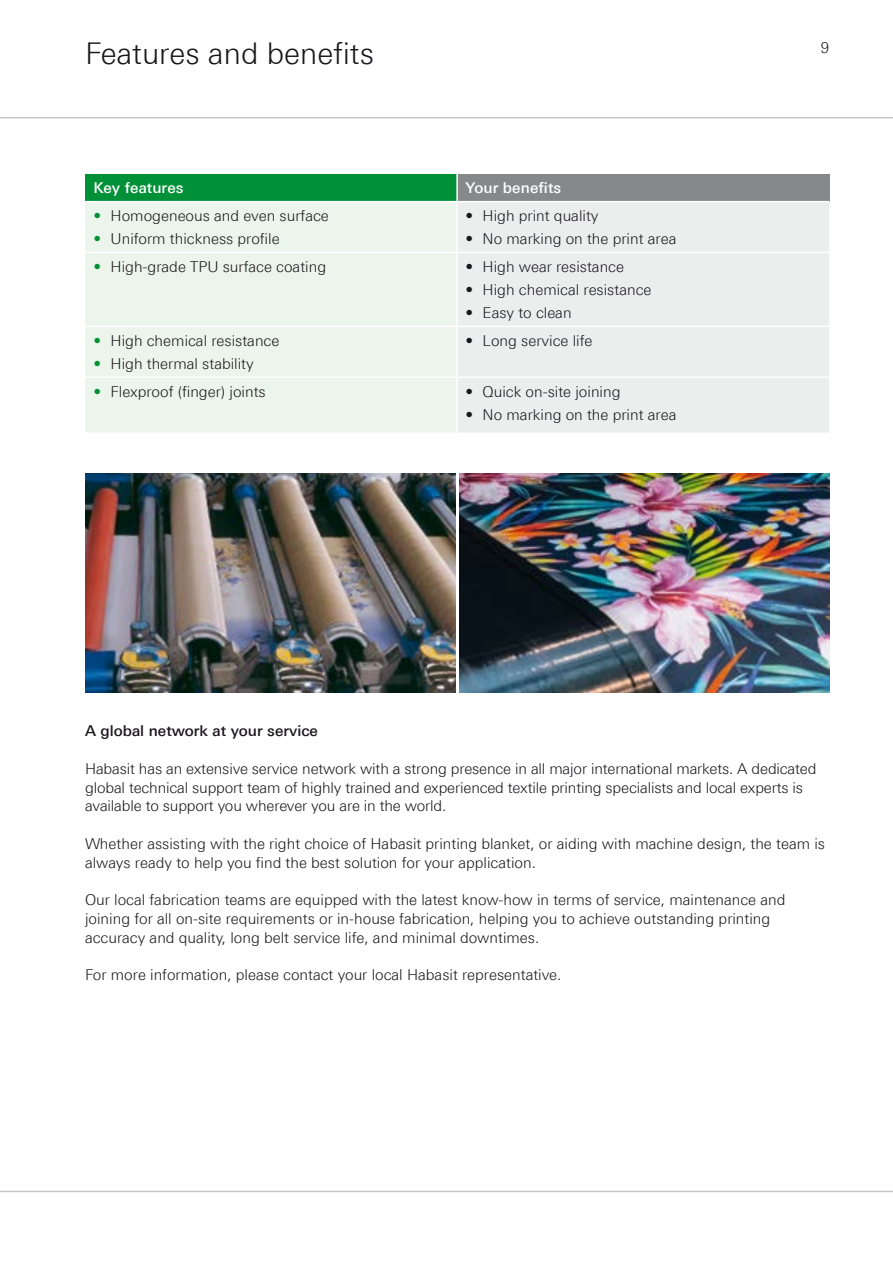
<style>
.page{position:relative;width:893px;height:1263px;background:#fff}
.page>*{position:absolute;margin:0;border:0;box-sizing:border-box;transform-origin:0 0}
.t1{font:300 30px "Linotype Univers 330";color:#1a171c}
.t2{font:300 15px/18.8px "Linotype Univers 330";color:#1a171c}
.t3{font:500 15px "Linotype Univers 530";color:#1a171c}
.t4{font:500 15px "Linotype Univers 530";color:#fff}
.s1{color:#009037}
</style>
<div class="page">
<div style="left:85px;top:174px;width:372px;height:28px;background:#009037"></div>
<div style="left:457px;top:174px;width:372px;height:28px;background:#87888a"></div>
<div style="left:85px;top:202px;width:371px;height:231px;background:#ecf5eb"></div>
<div style="left:458px;top:202px;width:371px;height:231px;background:#eceded"></div>
<hr style="left:85px;top:326px;width:372px;height:1px;background:#fff">
<hr style="left:85px;top:376px;width:372px;height:2px;background:#fff">
<hr style="left:85px;top:201px;width:372px;height:1px;background:#fff">
<hr style="left:85px;top:252px;width:372px;height:1px;background:#fff">
<hr style="left:457px;top:252px;width:372px;height:1px;background:#fff">
<hr style="left:457px;top:326px;width:372px;height:1px;background:#fff">
<hr style="left:457px;top:376px;width:372px;height:2px;background:#fff">
<hr style="left:456px;top:174px;width:2px;height:27px;background:#fff">
<hr style="left:457px;top:201px;width:372px;height:1px;background:#fff">
<hr style="left:0;top:117px;width:893px;height:1px;background:#c6c7c8">
<hr style="left:0;top:1191px;width:893px;height:1px;background:#c6c7c8">
<img style="left:459px;top:474px;width:370px;height:218px">
<img style="left:85px;top:474px;width:370px;height:218px">
<h1 class="t1" style="left:85px;top:36px;width:290px">Features and benefits</h1>
<p class="t2" style="left:821px;top:39px;width:10px">9</p>
<p class="t4" style="left:94px;top:179px;width:92px">Key features</p>
<p class="t4" style="left:466px;top:179px;width:97px">Your benefits</p>
<p class="t2" style="left:94px;top:206px;width:237px"><span class="s1">•</span> Homogeneous and even surface</p>
<p class="t2" style="left:94px;top:229px;width:188px"><span class="s1">•</span> Uniform thickness profile</p>
<p class="t2" style="left:466px;top:206px;width:134px">• High print quality</p>
<p class="t2" style="left:466px;top:229px;width:212px">• No marking on the print area</p>
<p class="t2" style="left:94px;top:257px;width:234px"><span class="s1">•</span> High-grade TPU surface coating</p>
<p class="t2" style="left:466px;top:257px;width:160px">• High wear resistance</p>
<p class="t2" style="left:466px;top:280px;width:187px">• High chemical resistance</p>
<p class="t2" style="left:466px;top:303px;width:108px">• Easy to clean</p>
<p class="t2" style="left:94px;top:331px;width:187px"><span class="s1">•</span> High chemical resistance</p>
<p class="t2" style="left:94px;top:354px;width:162px"><span class="s1">•</span> High thermal stability</p>
<p class="t2" style="left:466px;top:331px;width:128px">• Long service life</p>
<p class="t2" style="left:94px;top:382px;width:174px"><span class="s1">•</span> Flexproof (finger) joints</p>
<p class="t2" style="left:466px;top:382px;width:156px">• Quick on-site joining</p>
<p class="t2" style="left:466px;top:405px;width:212px">• No marking on the print area</p>
<p class="t3" style="left:85px;top:722px;width:234px">A global network at your service</p>
<p class="t2" style="left:85px;top:759px;width:733px">Habasit has an extensive service network with a strong presence in all major international markets. A dedicated global technical support team of highly trained and experienced textile printing specialists and local experts is available to support you wherever you are in the world.</p>
<p class="t2" style="left:85px;top:834px;width:741px">Whether assisting with the right choice of Habasit printing blanket, or aiding with machine design, the team is always ready to help you find the best solution for your application.</p>
<p class="t2" style="left:85px;top:890px;width:702px">Our local fabrication teams are equipped with the latest know-how in terms of service, maintenance and joining for all on-site requirements or in-house fabrication, helping you to achieve outstanding printing accuracy and quality, long belt service life, and minimal downtimes.</p>
<p class="t2" style="left:85px;top:965px;width:478px">For more information, please contact your local Habasit representative.</p>
</div>
